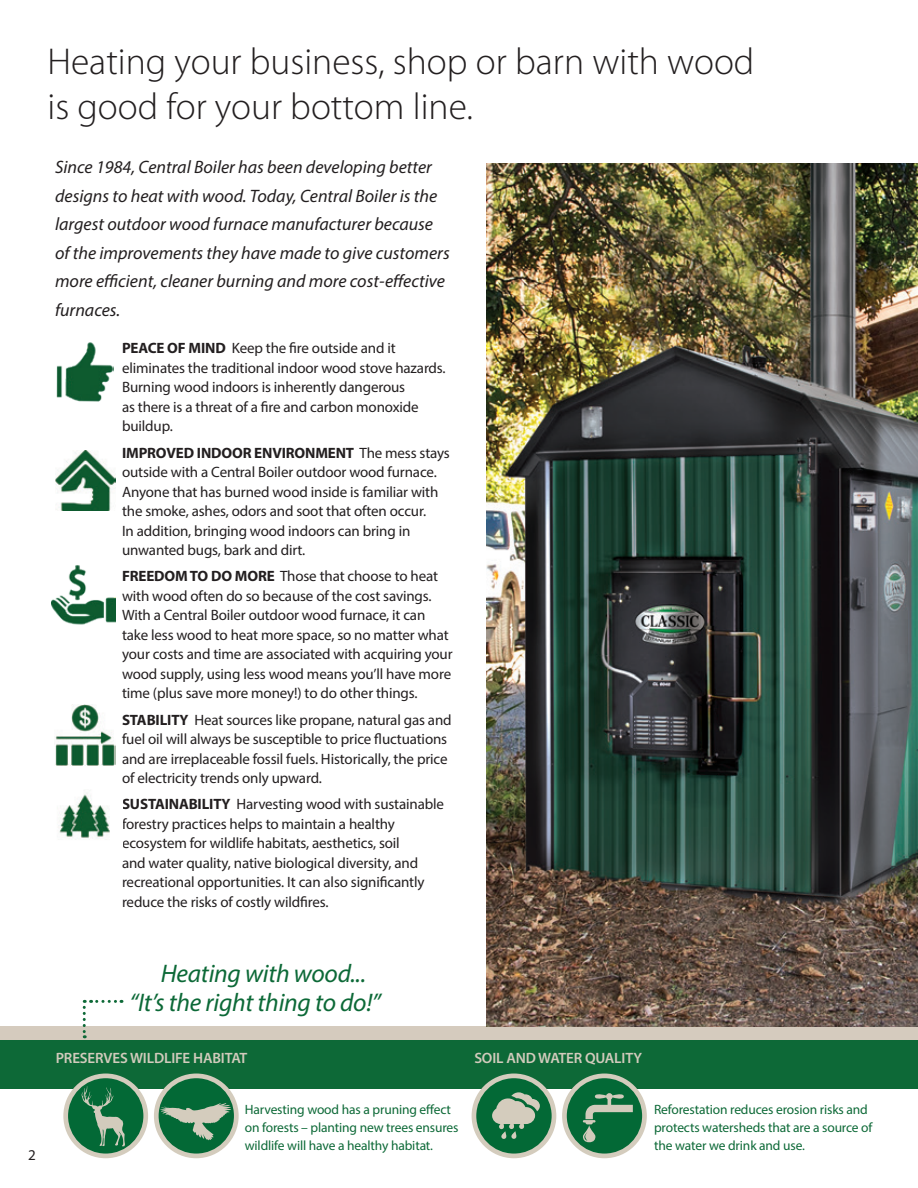
<style>
.page{position:relative;width:918px;height:1188px;background:#fff}
.page>*{position:absolute;margin:0;border:0;box-sizing:border-box;transform-origin:0 0}
.heading{font:300 37.5px/45px "Myriad Pro";color:#231f20}
.t1{font:italic 25.5px "Myriad Pro";letter-spacing:-.01em;color:#0c6937}
.t2{font:italic 18px/28.5px "Myriad Pro";color:#231f20}
.t3{font:15px/19.5px "Myriad Pro";letter-spacing:-.01em;color:#231f20}
.t4{font:600 15px "Myriad Pro";letter-spacing:-.01em;color:#d2cbbc}
.t5{font:13.5px/18px "Myriad Pro";letter-spacing:-.01em;color:#0d6937}
.s1{font-weight:700}
</style>
<div class="page">
<div style="left:0;top:1026px;width:918px;height:28px;background:#d5cbbe"></div>
<div style="left:0;top:1040px;width:918px;height:49px;background:#0d6937"></div>
<img style="left:486px;top:163px;width:432px;height:863px">
<div style="left:63px;top:1074px;width:85px;height:84px;background:#d4ccbd;border-radius:50%"></div>
<div style="left:68px;top:1078px;width:75px;height:76px;background:#036936;border-radius:50%"></div>
<svg style="left:81px;top:1085px;width:44px;height:62px"></svg>
<div style="left:562px;top:1074px;width:85px;height:84px;background:#d4ccbd;border-radius:50%"></div>
<div style="left:567px;top:1078px;width:75px;height:76px;background:#036936;border-radius:50%"></div>
<svg style="left:583px;top:1093px;width:50px;height:49px"></svg>
<div style="left:472px;top:1074px;width:84px;height:84px;background:#d4ccbd;border-radius:50%"></div>
<div style="left:476px;top:1078px;width:76px;height:76px;background:#036936;border-radius:50%"></div>
<svg style="left:492px;top:1092px;width:48px;height:47px"></svg>
<div style="left:154px;top:1074px;width:85px;height:84px;background:#d4ccbd;border-radius:50%"></div>
<div style="left:159px;top:1078px;width:75px;height:76px;background:#036936;border-radius:50%"></div>
<svg style="left:158px;top:1102px;width:75px;height:38px"></svg>
<svg style="left:83px;top:1000px;width:39px;height:38px"></svg>
<img style="left:56px;top:342px;width:57px;height:59px">
<img style="left:56px;top:450px;width:60px;height:60px">
<img style="left:52px;top:565px;width:63px;height:60px">
<img style="left:59px;top:793px;width:51px;height:47px">
<img style="left:55px;top:704px;width:61px;height:62px">
<p class="heading" style="left:48px;top:40px;width:708px">Heating your business, shop or barn with wood is good for your bottom line.</p>
<p class="t2" style="left:55px;top:153px;width:396px">Since 1984, Central Boiler has been developing better designs to heat with wood. Today, Central Boiler is the largest outdoor wood furnace manufacturer because of the improvements they have made to give customers more efficient, cleaner burning and more cost-effective furnaces.</p>
<p class="t3" style="left:122px;top:338px;width:325px"><span class="s1">PEACE OF MIND</span> Keep the fire outside and it eliminates the traditional indoor wood stove hazards.<br>Burning wood indoors is inherently dangerous<br>as there is a threat of a fire and carbon monoxide buildup.</p>
<p class="t3" style="left:122px;top:443px;width:329px"><span class="s1">IMPROVED INDOOR ENVIRONMENT</span> The mess stays outside with a Central Boiler outdoor wood furnace.<br>Anyone that has burned wood inside is familiar with the smoke, ashes, odors and soot that often occur.<br>In addition, bringing wood indoors can bring in unwanted bugs, bark and dirt.</p>
<p class="t3" style="left:122px;top:566px;width:332px"><span class="s1">FREEDOM TO DO MORE</span> Those that choose to heat with wood often do so because of the cost savings.<br>With a Central Boiler outdoor wood furnace, it can take less wood to heat more space, so no matter what your costs and time are associated with acquiring your wood supply, using less wood means you’ll have more time (plus save more money!) to do other things.</p>
<p class="t3" style="left:122px;top:710px;width:331px"><span class="s1">STABILITY</span> Heat sources like propane, natural gas and fuel oil will always be susceptible to price fluctuations and are irreplaceable fossil fuels. Historically, the price of electricity trends only upward.</p>
<p class="t3" style="left:122px;top:794px;width:324px"><span class="s1">SUSTAINABILITY</span> Harvesting wood with sustainable forestry practices helps to maintain a healthy ecosystem for wildlife habitats, aesthetics, soil<br>and water quality, native biological diversity, and recreational opportunities. It can also significantly reduce the risks of costly wildfires.</p>
<p class="t3" style="left:28px;top:1144px;width:9px">2</p>
<p class="t1" style="left:161px;top:958px;width:207px">Heating with wood...</p>
<p class="t1" style="left:130px;top:986px;width:253px">“It’s the right thing to do!”</p>
<p class="t4" style="left:56px;top:1049px;width:193px">PRESERVES WILDLIFE HABITAT</p>
<p class="t4" style="left:474px;top:1049px;width:169px">SOIL AND WATER QUALITY</p>
<p class="t5" style="left:245px;top:1100px;width:215px">Harvesting wood has a pruning effect on forests – planting new trees ensures wildlife will have a healthy habitat.</p>
<p class="t5" style="left:654px;top:1100px;width:220px">Reforestation reduces erosion risks and protects watersheds that are a source of the water we drink and use.</p>
</div>
